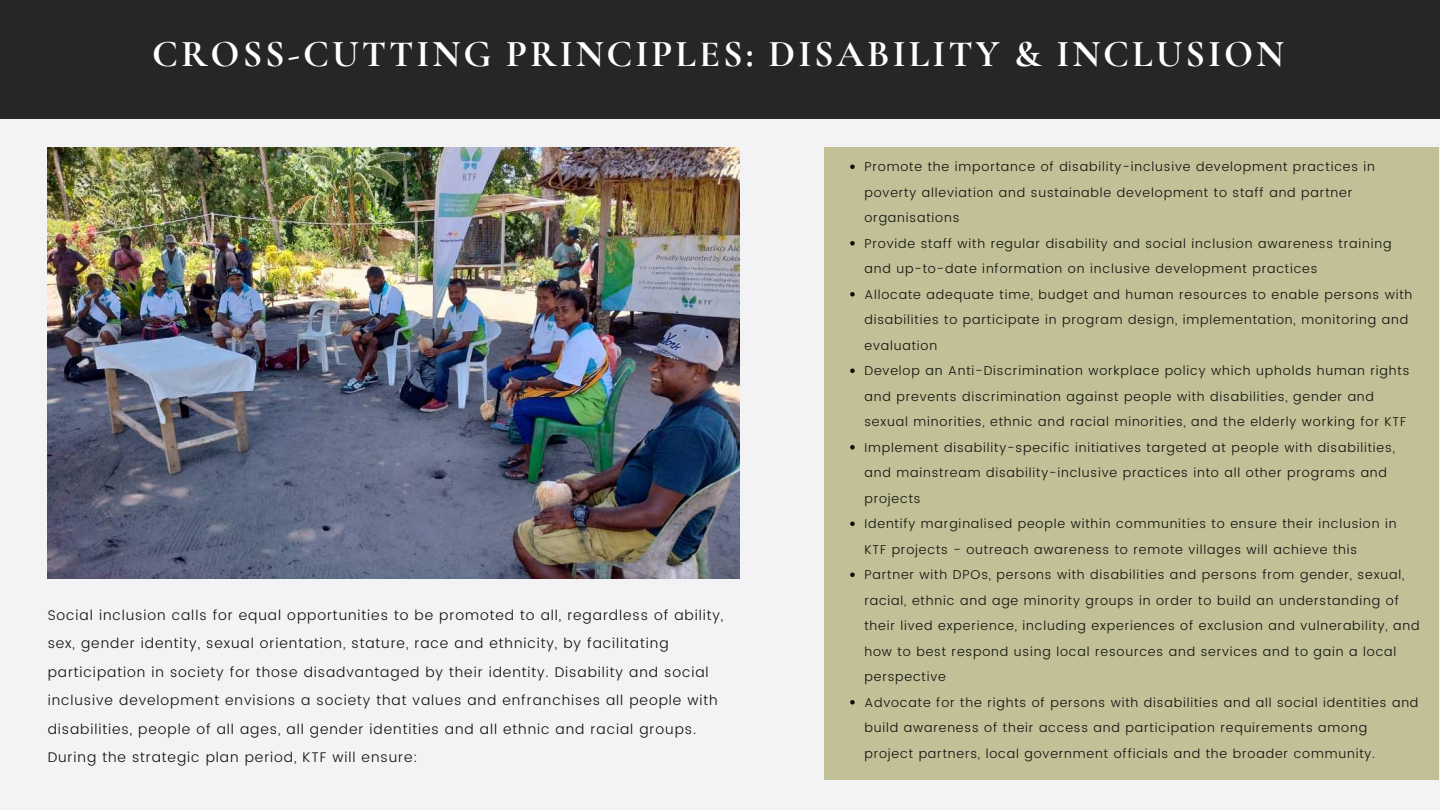
<style>
.page{position:relative;width:1440px;height:810px;background:#f3f3f5}
.page>*{position:absolute;margin:0;border:0;box-sizing:border-box;transform-origin:0 0}
.t1{font:700 38px "Cormorant Garamond";letter-spacing:.08em;color:#fff}
.t2{font:300 14px/28.5px "Poppins";letter-spacing:.065em;color:#100f0d}
.t3{font:300 12.8px/25.5px "Poppins";letter-spacing:.065em;color:#100f0d}
</style>
<div class="page">
<div style="left:824px;top:148px;width:615px;height:632px;background:#c1c097"></div>
<div style="left:0;top:0;width:1440px;height:118px;background:#262626"></div>
<img style="left:48px;top:148px;width:691px;height:430px">
<svg style="left:850px;top:165px;width:5px;height:4px"></svg>
<svg style="left:850px;top:241px;width:5px;height:5px"></svg>
<svg style="left:850px;top:292px;width:5px;height:5px"></svg>
<svg style="left:850px;top:369px;width:5px;height:4px"></svg>
<svg style="left:850px;top:445px;width:5px;height:5px"></svg>
<svg style="left:850px;top:522px;width:5px;height:4px"></svg>
<svg style="left:850px;top:573px;width:5px;height:4px"></svg>
<svg style="left:850px;top:700px;width:5px;height:5px"></svg>
<h1 class="t1" style="left:152px;top:31px;width:1133px">CROSS-CUTTING PRINCIPLES: DISABILITY &amp; INCLUSION</h1>
<p class="t2" style="left:48px;top:600px;width:677px">Social inclusion calls for equal opportunities to be promoted to all, regardless of ability, sex, gender identity, sexual orientation, stature, race and ethnicity, by facilitating participation in society for those disadvantaged by their identity. Disability and social inclusive development envisions a society that values and enfranchises all people with disabilities, people of all ages, all gender identities and all ethnic and racial groups.<br>During the strategic plan period, KTF will ensure:</p>
<p class="t3" style="left:864px;top:154px;width:557px">Promote the importance of disability-inclusive development practices in poverty alleviation and sustainable development to staff and partner organisations<br>Provide staff with regular disability and social inclusion awareness training and up-to-date information on inclusive development practices<br>Allocate adequate time, budget and human resources to enable persons with disabilities to participate in program design, implementation, monitoring and evaluation<br>Develop an Anti-Discrimination workplace policy which upholds human rights and prevents discrimination against people with disabilities, gender and sexual minorities, ethnic and racial minorities, and the elderly working for KTF Implement disability-specific initiatives targeted at people with disabilities, and mainstream disability-inclusive practices into all other programs and projects<br>Identify marginalised people within communities to ensure their inclusion in KTF projects - outreach awareness to remote villages will achieve this<br>Partner with DPOs, persons with disabilities and persons from gender, sexual, racial, ethnic and age minority groups in order to build an understanding of their lived experience, including experiences of exclusion and vulnerability, and how to best respond using local resources and services and to gain a local perspective<br>Advocate for the rights of persons with disabilities and all social identities and build awareness of their access and participation requirements among<br>project partners, local government officials and the broader community.</p>
</div>
